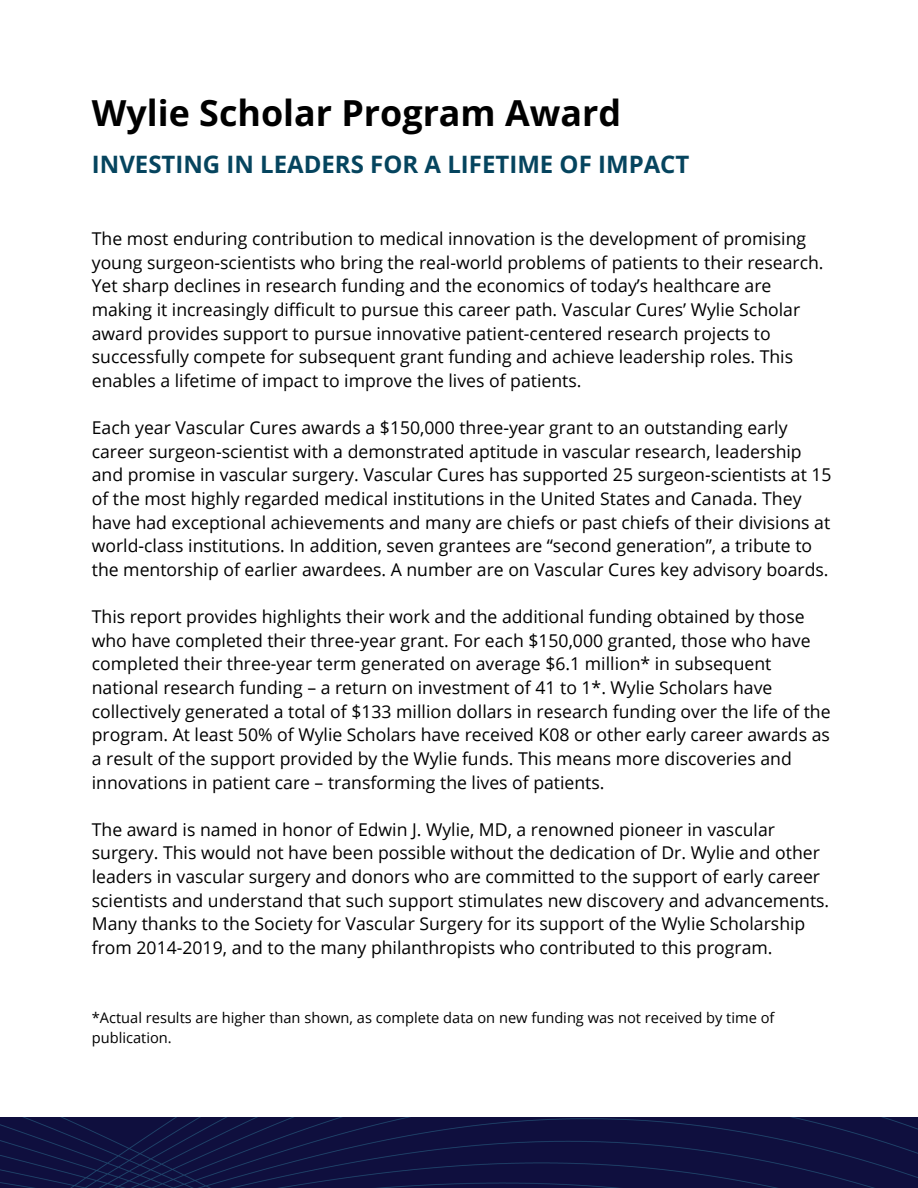
<style>
.page{position:relative;width:918px;height:1188px;background:#fff}
.page>*{position:absolute;margin:0;border:0;box-sizing:border-box;transform-origin:0 0}
.t1{font:700 35.85px "Open Sans";color:#000}
.t2{font:700 24px "Open Sans";color:#05445e}
.t3{font:17.7px/23.7px "Open Sans";color:#000}
.t4{font:14.7px/20.2px "Open Sans";color:#000}
.s1{font-family:"Noto Sans"}
</style>
<div class="page">
<img style="left:0;top:1118px;width:918px;height:70px">
<h1 class="t1" style="left:92px;top:88px;width:531px">Wylie Scholar Program Award</h1>
<h2 class="t2" style="left:92px;top:148px;width:599px">INVESTING IN LEADERS FOR A LIFETIME OF IMPACT</h2>
<p class="t3" style="left:92px;top:227px;width:733px">The most enduring contribution to medical innovation is the development of promising young surgeon<span class="s1">‐</span>scientists who bring the real<span class="s1">‐</span>world problems of patients to their research.<br>Yet sharp declines in research funding and the economics of today’s healthcare are making it increasingly difficult to pursue this career path. Vascular Cures’ Wylie Scholar award provides support to pursue innovative patient-centered research projects to successfully compete for subsequent grant funding and achieve leadership roles. This enables a lifetime of impact to improve the lives of patients.</p>
<p class="t3" style="left:92px;top:416px;width:741px">Each year Vascular Cures awards a $150,000 three<span class="s1">‐</span>year grant to an outstanding early career surgeon<span class="s1">‐</span>scientist with a demonstrated aptitude in vascular research, leadership and promise in vascular surgery. Vascular Cures has supported 25 surgeon<span class="s1">‐</span>scientists at 15 of the most highly regarded medical institutions in the United States and Canada. They have had exceptional achievements and many are chiefs or past chiefs of their divisions at world<span class="s1">‐</span>class institutions. In addition, seven grantees are “second generation”, a tribute to the mentorship of earlier awardees. A number are on Vascular Cures key advisory boards.</p>
<p class="t3" style="left:92px;top:605px;width:740px">This report provides highlights their work and the additional funding obtained by those who have completed their three<span class="s1">‐</span>year grant. For each $150,000 granted, those who have completed their three-year term generated on average $6.1 million* in subsequent national research funding – a return on investment of 41 to 1*. Wylie Scholars have collectively generated a total of $133 million dollars in research funding over the life of the program. At least 50% of Wylie Scholars have received K08 or other early career awards as a result of the support provided by the Wylie funds. This means more discoveries and innovations in patient care – transforming the lives of patients.</p>
<p class="t3" style="left:92px;top:817px;width:739px">The award is named in honor of Edwin J. Wylie, MD, a renowned pioneer in vascular surgery. This would not have been possible without the dedication of Dr. Wylie and other leaders in vascular surgery and donors who are committed to the support of early career scientists and understand that such support stimulates new discovery and advancements.<br>Many thanks to the Society for Vascular Surgery for its support of the Wylie Scholarship from 2014-2019, and to the many philanthropists who contributed to this program.</p>
<p class="t4" style="left:92px;top:1007px;width:684px">*Actual results are higher than shown, as complete data on new funding was not received by time of publication.</p>
</div>
